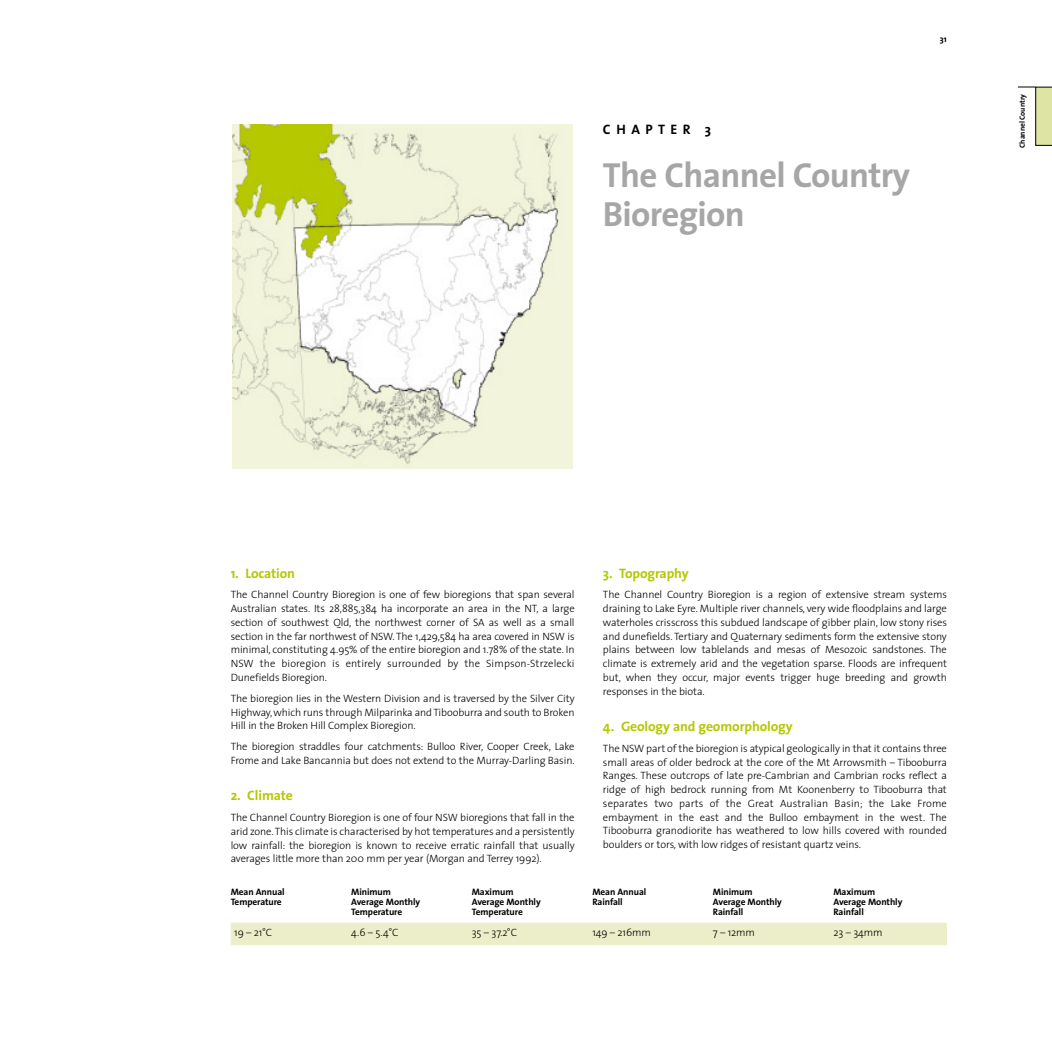
<style>
.page{position:relative;width:1052px;height:1052px;background:#fff}
.page>*{position:absolute;margin:0;border:0;box-sizing:border-box;transform-origin:0 0}
.t1{font:700 35px/38.8px "The Sans";letter-spacing:-.02em;color:#a6a6a6}
.t2{font:700 13.75px "The Sans";letter-spacing:-.01em;color:#b4c800}
.t3{font:700 13.75px "The Sans";letter-spacing:.4em;color:#000}
.t4{font:300 10.62px/13.8px "The Sans";letter-spacing:-.01em;color:#000;text-align:justify}
.t5{font:700 9.38px "The Sans";letter-spacing:-.01em;color:#000}
.t6{font:700 8.75px "The Sans";color:#000}
.t7{font:700 7.5px "The Sans";letter-spacing:-.01em;color:#000}
</style>
<div class="page">
<div style="left:231px;top:922px;width:715px;height:23px;background:#eceeca"></div>
<img style="left:232px;top:124px;width:340px;height:344px">
<svg style="left:1017px;top:87px;width:34px;height:58px"></svg>
<p class="t6" style="left:939px;top:35px;width:8px">31</p>
<p class="t3" style="left:603px;top:124px;width:110px">CHAPTER 3</p>
<h1 class="t1" style="left:603px;top:159px;width:308px">The Channel Country<br>Bioregion</h1>
<p class="t7" style="left:1019px;top:148px;width:55px;rotate:-90deg">Channel Country</p>
<p class="t2" style="left:231px;top:567px;width:66px">1. Location</p>
<p class="t4" style="left:231px;top:589px;width:345px">The Channel Country Bioregion is one of few bioregions that span several Australian states. Its 28,885,384 ha incorporate an area in the NT, a large section of southwest Qld, the northwest corner of SA as well as a small section in the far northwest of NSW. The 1,429,584 ha area covered in NSW is minimal, constituting 4.95% of the entire bioregion and 1.78% of the state. In NSW the bioregion is entirely surrounded by the Simpson-Strzelecki Dunefields Bioregion.</p>
<p class="t4" style="left:231px;top:692px;width:345px">The bioregion Iies in the Western Division and is traversed by the Silver City Highway, which runs through Milparinka and Tibooburra and south to Broken Hill in the Broken Hill Complex Bioregion.</p>
<p class="t4" style="left:231px;top:740px;width:345px">The bioregion straddles four catchments: Bulloo River, Cooper Creek, Lake<br>Frome and Lake Bancannia but does not extend to the Murray-Darling Basin.</p>
<p class="t2" style="left:231px;top:790px;width:64px">2. Climate</p>
<p class="t4" style="left:231px;top:811px;width:345px">The Channel Country Bioregion is one of four NSW bioregions that fall in the arid zone.This climate is characterised by hot temperatures and a persistently low rainfall: the bioregion is known to receive erratic rainfall that usually averages little more than 200 mm per year (Morgan and Terrey 1992).</p>
<p class="t2" style="left:603px;top:567px;width:87px">3. Topography</p>
<p class="t4" style="left:603px;top:589px;width:345px">The Channel Country Bioregion is a region of extensive stream systems draining to Lake Eyre. Multiple river channels, very wide floodplains and large waterholes crisscross this subdued landscape of gibber plain, low stony rises and dunefields. Tertiary and Quaternary sediments form the extensive stony plains between low tablelands and mesas of Mesozoic sandstones. The climate is extremely arid and the vegetation sparse. Floods are infrequent but, when they occur, major events trigger huge breeding and growth responses in the biota.</p>
<p class="t2" style="left:603px;top:720px;width:191px">4. Geology and geomorphology</p>
<p class="t4" style="left:603px;top:742px;width:345px">The NSW part of the bioregion is atypical geologically in that it contains three small areas of older bedrock at the core of the Mt Arrowsmith – Tibooburra Ranges. These outcrops of late pre-Cambrian and Cambrian rocks reflect a ridge of high bedrock running from Mt Koonenberry to Tibooburra that separates two parts of the Great Australian Basin; the Lake Frome embayment in the east and the Bulloo embayment in the west. The Tibooburra granodiorite has weathered to low hills covered with rounded boulders or tors, with low ridges of resistant quartz veins.</p>
<p class="t5" style="left:231px;top:888px;width:55px">Mean Annual</p>
<p class="t5" style="left:351px;top:888px;width:41px">Minimum</p>
<p class="t5" style="left:471px;top:888px;width:43px">Maximum</p>
<p class="t5" style="left:592px;top:888px;width:55px">Mean Annual</p>
<p class="t5" style="left:712px;top:888px;width:41px">Minimum</p>
<p class="t5" style="left:833px;top:888px;width:43px">Maximum</p>
<p class="t5" style="left:231px;top:898px;width:53px">Temperature</p>
<p class="t5" style="left:351px;top:898px;width:70px">Average Monthly</p>
<p class="t5" style="left:471px;top:898px;width:70px">Average Monthly</p>
<p class="t5" style="left:592px;top:898px;width:32px">Rainfall</p>
<p class="t5" style="left:712px;top:898px;width:70px">Average Monthly</p>
<p class="t5" style="left:833px;top:898px;width:70px">Average Monthly</p>
<p class="t5" style="left:351px;top:908px;width:53px">Temperature</p>
<p class="t5" style="left:471px;top:908px;width:53px">Temperature</p>
<p class="t5" style="left:712px;top:908px;width:32px">Rainfall</p>
<p class="t5" style="left:833px;top:908px;width:32px">Rainfall</p>
<p class="t4" style="left:234px;top:926px;width:39px">19 – 21°C</p>
<p class="t4" style="left:351px;top:926px;width:49px">4.6 – 5.4°C</p>
<p class="t4" style="left:471px;top:926px;width:47px">35 – 37.2°C</p>
<p class="t4" style="left:592px;top:926px;width:60px">149 – 216mm</p>
<p class="t4" style="left:712px;top:926px;width:44px">7 – 12mm</p>
<p class="t4" style="left:833px;top:926px;width:51px">23 – 34mm</p>
</div>
